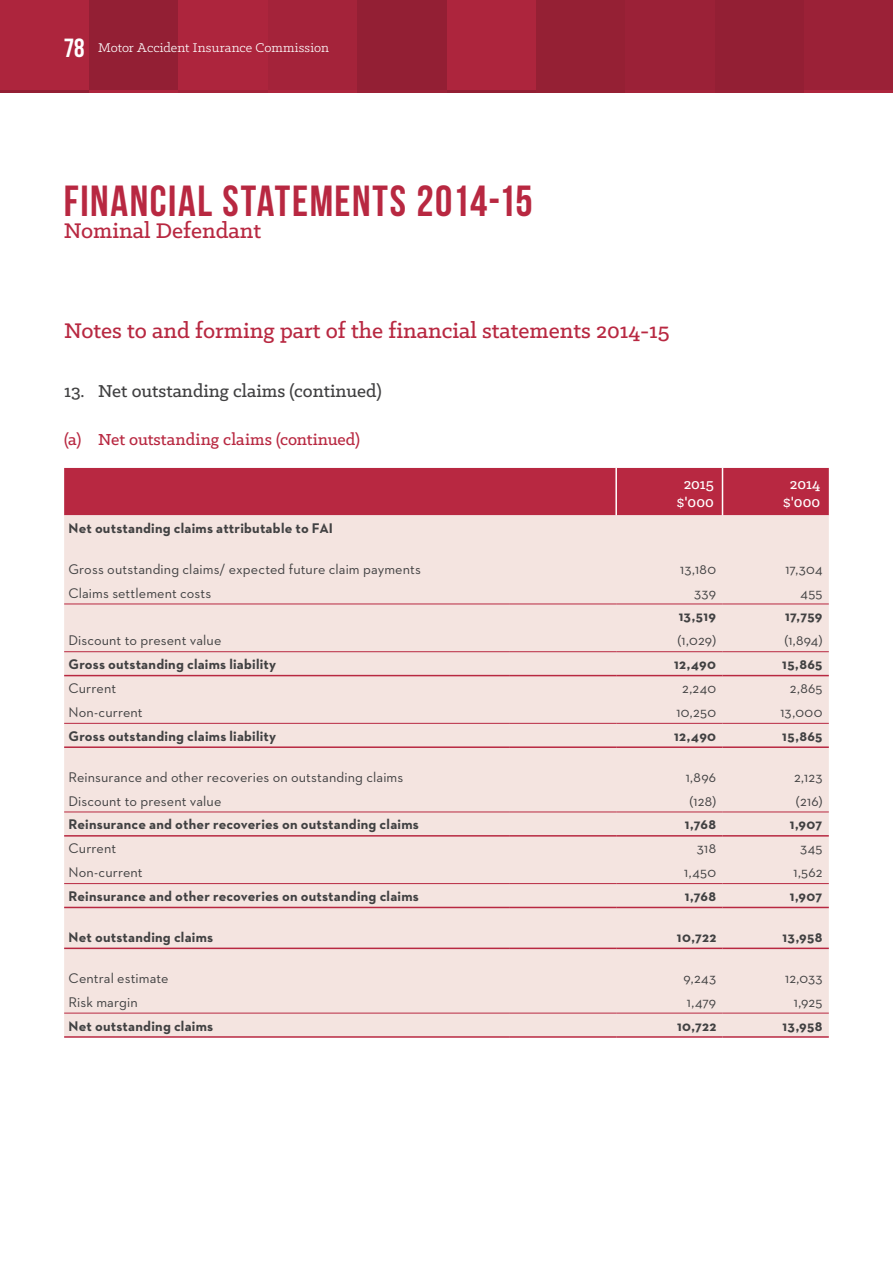
<style>
.page{position:relative;width:893px;height:1263px;background:#fff}
.page>*{position:absolute;margin:0;border:0;box-sizing:border-box;transform-origin:0 0}
.t1{font:43.5px "Bebas Neue";letter-spacing:.035em;color:#b82841}
.t2{font:500 24px "Klinic Slab";color:#b82841}
.t3{font:500 19.5px "Klinic Slab";color:#414142}
.t4{font:500 18px "Klinic Slab";color:#b82841}
.t5{font:500 16.5px/18px "Klinic Slab";letter-spacing:.01em;color:#fff;text-align:center}
.t6{font:14.25px "Neutraface 2 Text";letter-spacing:.01em;color:#414142}
.t7{font:700 14.25px "Neutraface 2 Text";letter-spacing:.015em;color:#414142}
.t8{font:14.25px "Klinic Slab";letter-spacing:.005em;color:#fff}
.s1{font-family:"Bebas Neue";font-size:26.25px}
</style>
<div class="page">
<div style="left:64px;top:468px;width:765px;height:47px;background:#b82841"></div>
<div style="left:64px;top:515px;width:765px;height:521px;background:#f4e4e0"></div>
<hr style="left:615px;top:468px;width:2px;height:47px;background:#fff">
<hr style="left:722px;top:468px;width:1px;height:47px;background:#fff">
<hr style="left:64px;top:604px;width:446px;height:1px;background:#b82841">
<hr style="left:510px;top:604px;width:106px;height:1px;background:#b82841">
<hr style="left:616px;top:604px;width:106px;height:1px;background:#b82841">
<hr style="left:722px;top:604px;width:107px;height:1px;background:#b82841">
<hr style="left:64px;top:651px;width:446px;height:1px;background:#b82841">
<hr style="left:510px;top:651px;width:106px;height:1px;background:#b82841">
<hr style="left:616px;top:651px;width:106px;height:1px;background:#b82841">
<hr style="left:722px;top:651px;width:107px;height:1px;background:#b82841">
<hr style="left:64px;top:675px;width:446px;height:1px;background:#b82841">
<hr style="left:510px;top:675px;width:106px;height:1px;background:#b82841">
<hr style="left:616px;top:675px;width:106px;height:1px;background:#b82841">
<hr style="left:722px;top:675px;width:107px;height:1px;background:#b82841">
<hr style="left:64px;top:723px;width:446px;height:1px;background:#b82841">
<hr style="left:510px;top:723px;width:106px;height:1px;background:#b82841">
<hr style="left:616px;top:723px;width:106px;height:1px;background:#b82841">
<hr style="left:722px;top:723px;width:107px;height:1px;background:#b82841">
<hr style="left:64px;top:746px;width:446px;height:2px;background:#b82841">
<hr style="left:510px;top:746px;width:106px;height:2px;background:#b82841">
<hr style="left:616px;top:746px;width:106px;height:2px;background:#b82841">
<hr style="left:722px;top:746px;width:107px;height:2px;background:#b82841">
<hr style="left:64px;top:811px;width:446px;height:1px;background:#b82841">
<hr style="left:510px;top:811px;width:106px;height:1px;background:#b82841">
<hr style="left:616px;top:811px;width:106px;height:1px;background:#b82841">
<hr style="left:722px;top:811px;width:107px;height:1px;background:#b82841">
<hr style="left:64px;top:835px;width:446px;height:1px;background:#b82841">
<hr style="left:510px;top:835px;width:106px;height:1px;background:#b82841">
<hr style="left:616px;top:835px;width:106px;height:1px;background:#b82841">
<hr style="left:722px;top:835px;width:107px;height:1px;background:#b82841">
<hr style="left:64px;top:883px;width:446px;height:1px;background:#b82841">
<hr style="left:510px;top:883px;width:106px;height:1px;background:#b82841">
<hr style="left:616px;top:883px;width:106px;height:1px;background:#b82841">
<hr style="left:722px;top:883px;width:107px;height:1px;background:#b82841">
<hr style="left:64px;top:907px;width:446px;height:1px;background:#b82841">
<hr style="left:510px;top:907px;width:106px;height:1px;background:#b82841">
<hr style="left:616px;top:907px;width:106px;height:1px;background:#b82841">
<hr style="left:722px;top:907px;width:107px;height:1px;background:#b82841">
<hr style="left:64px;top:947px;width:446px;height:2px;background:#b82841">
<hr style="left:510px;top:947px;width:106px;height:2px;background:#b82841">
<hr style="left:616px;top:947px;width:106px;height:2px;background:#b82841">
<hr style="left:722px;top:947px;width:107px;height:2px;background:#b82841">
<hr style="left:64px;top:1013px;width:446px;height:1px;background:#b82841">
<hr style="left:510px;top:1013px;width:106px;height:1px;background:#b82841">
<hr style="left:616px;top:1013px;width:106px;height:1px;background:#b82841">
<hr style="left:722px;top:1013px;width:107px;height:1px;background:#b82841">
<hr style="left:64px;top:1036px;width:446px;height:2px;background:#b82841">
<hr style="left:510px;top:1036px;width:106px;height:2px;background:#b82841">
<hr style="left:616px;top:1036px;width:106px;height:2px;background:#b82841">
<hr style="left:722px;top:1036px;width:107px;height:2px;background:#b82841">
<hr style="left:804px;top:90px;width:89px;height:2px;background:#cecfd1">
<hr style="left:714px;top:90px;width:90px;height:2px;background:#7c7d80">
<hr style="left:625px;top:90px;width:89px;height:2px;background:#a3a5a8">
<hr style="left:536px;top:90px;width:89px;height:2px;background:#5d5e60">
<hr style="left:446px;top:90px;width:90px;height:2px;background:#555658">
<hr style="left:357px;top:90px;width:89px;height:2px;background:#7c7d80">
<hr style="left:267px;top:90px;width:90px;height:2px;background:#cecfd1">
<hr style="left:178px;top:90px;width:89px;height:2px;background:#a3a5a8">
<hr style="left:89px;top:90px;width:89px;height:2px;background:#cecfd1">
<hr style="left:0;top:90px;width:89px;height:2px;background:#555658">
<div style="left:804px;top:0;width:89px;height:90px;background:#9b2137"></div>
<div style="left:714px;top:0;width:90px;height:90px;background:#931f34"></div>
<div style="left:625px;top:0;width:89px;height:90px;background:#9b2137"></div>
<div style="left:536px;top:0;width:89px;height:90px;background:#952034"></div>
<div style="left:446px;top:0;width:90px;height:90px;background:#ad253d"></div>
<div style="left:357px;top:0;width:89px;height:90px;background:#931f34"></div>
<div style="left:267px;top:0;width:90px;height:90px;background:#a4233a"></div>
<div style="left:178px;top:0;width:89px;height:90px;background:#ad253d"></div>
<div style="left:89px;top:0;width:89px;height:90px;background:#931f34"></div>
<div style="left:0;top:0;width:89px;height:90px;background:#ad253d"></div>
<p class="t8" style="left:64px;top:39px;width:267px"><span class="s1">78</span> Motor Accident Insurance Commission</p>
<h1 class="t1" style="left:64px;top:177px;width:471px">FINANCIAL STATEMENTS 2014-15</h1>
<h2 class="t2" style="left:64px;top:215px;width:199px">Nominal Defendant</h2>
<h2 class="t2" style="left:64px;top:315px;width:607px">Notes to and forming part of the financial statements 2014-15</h2>
<h3 class="t3" style="left:64px;top:378px;width:319px">13. Net outstanding claims (continued)</h3>
<p class="t4" style="left:64px;top:428px;width:297px">(a) Net outstanding claims (continued)</p>
<p class="t5" style="left:677px;top:474px;width:39px">2015 $'000</p>
<p class="t5" style="left:783px;top:474px;width:39px">2014 $'000</p>
<p class="t7" style="left:68px;top:519px;width:266px">Net outstanding claims attributable to FAI</p>
<p class="t6" style="left:68px;top:560px;width:354px">Gross outstanding claims/ expected future claim payments</p>
<p class="t6" style="left:680px;top:560px;width:37px">13,180</p>
<p class="t6" style="left:785px;top:560px;width:38px">17,304</p>
<p class="t6" style="left:68px;top:584px;width:144px">Claims settlement costs</p>
<p class="t6" style="left:694px;top:584px;width:23px">339</p>
<p class="t6" style="left:800px;top:584px;width:23px">455</p>
<p class="t7" style="left:679px;top:607px;width:39px">13,519</p>
<p class="t7" style="left:785px;top:607px;width:39px">17,759</p>
<p class="t6" style="left:68px;top:632px;width:154px">Discount to present value</p>
<p class="t6" style="left:678px;top:632px;width:40px">(1,029)</p>
<p class="t6" style="left:784px;top:632px;width:39px">(1,894)</p>
<p class="t7" style="left:68px;top:655px;width:209px">Gross outstanding claims liability</p>
<p class="t7" style="left:674px;top:655px;width:43px">12,490</p>
<p class="t7" style="left:782px;top:655px;width:42px">15,865</p>
<p class="t6" style="left:68px;top:679px;width:49px">Current</p>
<p class="t6" style="left:682px;top:679px;width:35px">2,240</p>
<p class="t6" style="left:790px;top:679px;width:34px">2,865</p>
<p class="t6" style="left:68px;top:703px;width:76px">Non-current</p>
<p class="t6" style="left:676px;top:703px;width:41px">10,250</p>
<p class="t6" style="left:780px;top:703px;width:44px">13,000</p>
<p class="t7" style="left:68px;top:727px;width:209px">Gross outstanding claims liability</p>
<p class="t7" style="left:674px;top:727px;width:43px">12,490</p>
<p class="t7" style="left:782px;top:727px;width:42px">15,865</p>
<p class="t6" style="left:68px;top:768px;width:336px">Reinsurance and other recoveries on outstanding claims</p>
<p class="t6" style="left:686px;top:768px;width:32px">1,896</p>
<p class="t6" style="left:794px;top:768px;width:30px">2,123</p>
<p class="t6" style="left:68px;top:792px;width:154px">Discount to present value</p>
<p class="t6" style="left:690px;top:792px;width:28px">(128)</p>
<p class="t6" style="left:796px;top:792px;width:28px">(216)</p>
<p class="t7" style="left:68px;top:815px;width:352px">Reinsurance and other recoveries on outstanding claims</p>
<p class="t7" style="left:685px;top:815px;width:33px">1,768</p>
<p class="t7" style="left:790px;top:815px;width:34px">1,907</p>
<p class="t6" style="left:68px;top:840px;width:49px">Current</p>
<p class="t6" style="left:697px;top:840px;width:21px">318</p>
<p class="t6" style="left:800px;top:840px;width:24px">345</p>
<p class="t6" style="left:68px;top:863px;width:76px">Non-current</p>
<p class="t6" style="left:684px;top:863px;width:34px">1,450</p>
<p class="t6" style="left:793px;top:863px;width:31px">1,562</p>
<p class="t7" style="left:68px;top:887px;width:352px">Reinsurance and other recoveries on outstanding claims</p>
<p class="t7" style="left:685px;top:887px;width:33px">1,768</p>
<p class="t7" style="left:790px;top:887px;width:34px">1,907</p>
<p class="t7" style="left:68px;top:928px;width:146px">Net outstanding claims</p>
<p class="t7" style="left:677px;top:928px;width:41px">10,722</p>
<p class="t7" style="left:783px;top:928px;width:41px">13,958</p>
<p class="t6" style="left:68px;top:969px;width:101px">Central estimate</p>
<p class="t6" style="left:684px;top:969px;width:34px">9,243</p>
<p class="t6" style="left:785px;top:969px;width:39px">12,033</p>
<p class="t6" style="left:68px;top:993px;width:71px">Risk margin</p>
<p class="t6" style="left:687px;top:993px;width:31px">1,479</p>
<p class="t6" style="left:794px;top:993px;width:30px">1,925</p>
<p class="t7" style="left:68px;top:1016px;width:146px">Net outstanding claims</p>
<p class="t7" style="left:677px;top:1016px;width:41px">10,722</p>
<p class="t7" style="left:783px;top:1016px;width:41px">13,958</p>
</div>
